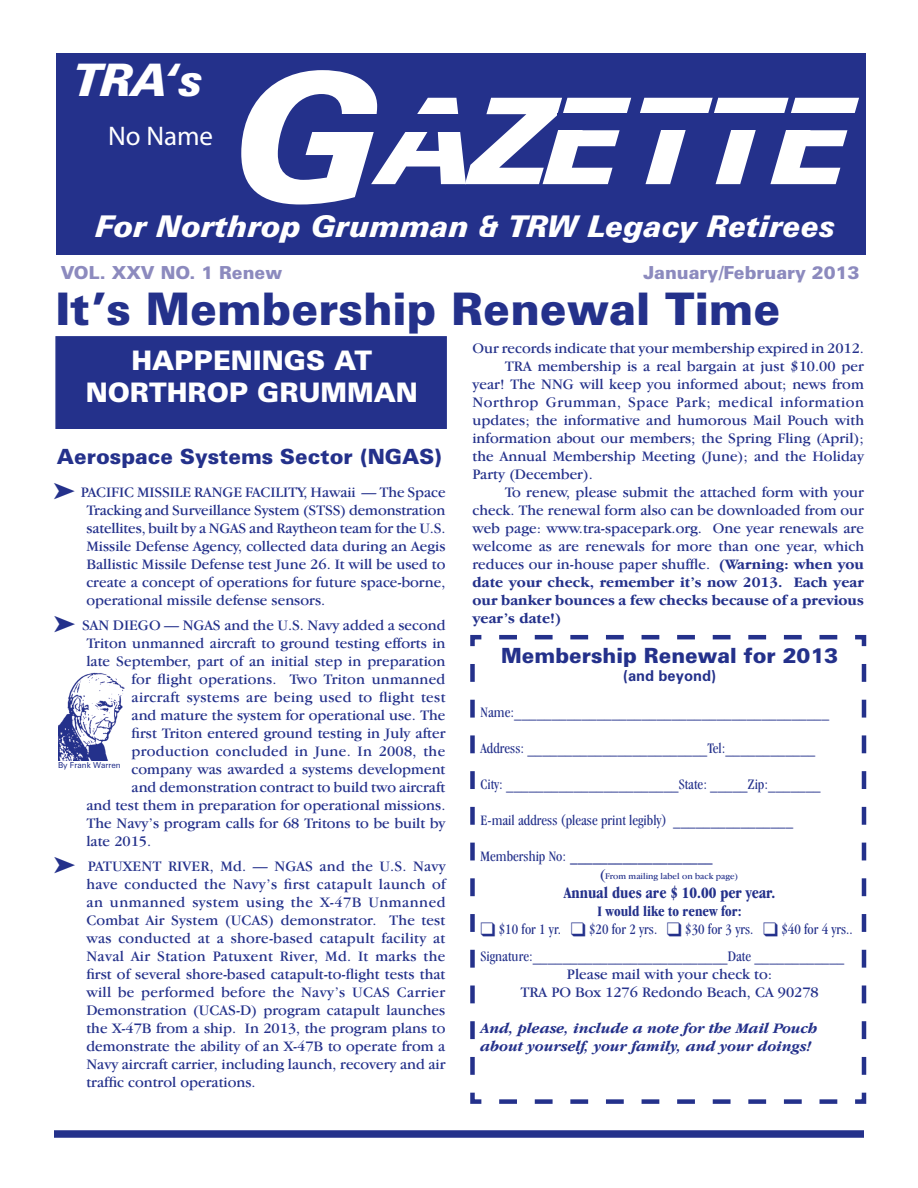
<style>
.page{position:relative;width:918px;height:1188px;background:#fff}
.page>*{position:absolute;margin:0;border:0;box-sizing:border-box;transform-origin:0 0}
.t1{font:italic 900 120px "Zurich BT";color:#fff}
.t2{font:900 45px "Zurich BT";color:#24318b}
.t3{font:italic 900 45px "Zurich BT";color:#fff}
.t4{font:italic 900 30px "Zurich BT";color:#fff}
.t5{font:900 27px/32.4px "Zurich BT";color:#fff;text-align:center}
.t6{font:italic 27px "Zurich BT";color:#fff}
.t7{font:900 21px "Zurich BT";color:#24318b}
.t8{font:900 18px "Zurich BT";color:#8c8abe}
.t9{font:700 condensed 16.5px "Garamond IT Cby BT";color:#24318b}
.t10{font:15px/18px "Garamond IT Cby BT";color:#24318b;text-align:justify}
.t11{font:condensed 15px/27px "Garamond IT Cby BT";color:#24318b}
.t12{font:700 15px "Garamond IT Cby BT";color:#24318b}
.t13{font:italic 700 15px/18px "Garamond IT Cby BT";color:#24318b}
.t14{font:15px "Garamond IT Cby BT";letter-spacing:.02em;color:#24318b}
.t15{font:15px "Garamond IT Cby BT";letter-spacing:.035em;color:#24318b}
.t16{font:700 condensed 15px "Garamond IT Cby BT";color:#24318b}
.t17{font:700 15px "Zurich BT";color:#24318b}
.t18{font:9px "Garamond IT Cby BT";color:#24318b}
.t19{font:8.25px "Zurich BT";color:#24318b}
.s1{font-size:180px}
.s2{font-weight:700}
.s3{font-stretch:condensed}
.s4{font-size:15px}
</style>
<div class="page">
<div style="left:54px;top:1130px;width:810px;height:8px;background:#24318b"></div>
<img style="left:59px;top:672px;width:66px;height:88px">
<div style="left:57px;top:53px;width:809px;height:202px;background:#24318b"></div>
<div style="left:55px;top:336px;width:392px;height:93px;background:#24318b;border:2px solid #24318b"></div>
<svg style="left:470px;top:634px;width:397px;height:470px"></svg>
<h2 class="t3" style="left:75px;top:53px;width:130px">TRA‘s</h2>
<h3 class="t6" style="left:108px;top:123px;width:107px">No Name</h3>
<h1 class="t1" style="left:235px;top:68px;width:623px"><span class="s1">G</span>AZETTE</h1>
<h3 class="t4" style="left:96px;top:208px;width:741px">For Northrop Grumman &amp; TRW Legacy Retirees</h3>
<p class="t8" style="left:61px;top:262px;width:223px">VOL. XXV NO. 1 Renew</p>
<p class="t8" style="left:643px;top:262px;width:217px">January/February 2013</p>
<h2 class="t2" style="left:55px;top:282px;width:727px">It’s Membership Renewal Time</h2>
<p class="t10" style="left:472px;top:339px;width:393px">Our records indicate that your membership expired in 2012.</p>
<p class="t10" style="left:505px;top:357px;width:361px">TRA membership is a real bargain at just $10.00 per</p>
<p class="t10" style="left:472px;top:375px;width:393px">year! The NNG will keep you informed about; news from</p>
<p class="t15" style="left:472px;top:393px;width:393px">Northrop Grumman, Space Park; medical information</p>
<p class="t10" style="left:472px;top:411px;width:393px">updates; the informative and humorous Mail Pouch with</p>
<p class="t10" style="left:472px;top:429px;width:393px">information about our members; the Spring Fling (April);</p>
<p class="t10" style="left:472px;top:447px;width:393px">the Annual Membership Meeting (June); and the Holiday</p>
<p class="t10" style="left:472px;top:465px;width:122px">Party (December).</p>
<p class="t10" style="left:505px;top:483px;width:361px">To renew, please submit the attached form with your</p>
<p class="t10" style="left:472px;top:501px;width:393px">check. The renewal form also can be downloaded from our</p>
<p class="t10" style="left:472px;top:519px;width:393px">web page: www.tra-spacepark.org. One year renewals are</p>
<p class="t10" style="left:472px;top:537px;width:393px">welcome as are renewals for more than one year, which</p>
<p class="t10" style="left:472px;top:555px;width:393px">reduces our in-house paper shuffle. <span class="s2">(Warning: when you</span></p>
<p class="t12" style="left:472px;top:574px;width:393px">date your check, remember it’s now 2013. Each year</p>
<p class="t12" style="left:472px;top:592px;width:393px">our banker bounces a few checks because of a previous</p>
<p class="t12" style="left:472px;top:610px;width:90px">year’s date!)</p>
<h3 class="t7" style="left:501px;top:642px;width:338px">Membership Renewal for 2013</h3>
<p class="t17" style="left:623px;top:666px;width:95px">(and beyond)</p>
<p class="t11" style="left:481px;top:698px;width:350px">Name:__________________________________________</p>
<p class="t11" style="left:481px;top:734px;width:336px">Address: ________________________Tel:____________</p>
<p class="t11" style="left:481px;top:770px;width:342px">City: _______________________State: _____Zip:_______</p>
<p class="t11" style="left:481px;top:806px;width:314px">E-mail address (please print legibly) ________________</p>
<p class="t10" style="left:481px;top:847px;width:234px"><span class="s3">Membership No:</span> ___________________</p>
<p class="t18" style="left:599px;top:870px;width:140px"><span class="s4">(</span>From mailing label on back page)</p>
<p class="t9" style="left:564px;top:883px;width:213px">Annual dues are $ 10.00 per year.</p>
<p class="t16" style="left:598px;top:903px;width:146px">I would like to renew for:</p>
<p class="t11" style="left:481px;top:916px;width:374px">❑ $10 for 1 yr. ❑ $20 for 2 yrs. ❑ $30 for 3 yrs. ❑ $40 for 4 yrs..<br>Signature:__________________________Date ____________</p>
<p class="t10" style="left:520px;top:965px;width:300px;text-align:center">Please mail with your check to:<br>TRA PO Box 1276 Redondo Beach, CA 90278</p>
<p class="t13" style="left:481px;top:1019px;width:338px">And, please, include a note for the Mail Pouch about yourself, your family, and your doings!</p>
<h3 class="t5" style="left:86px;top:344px;width:334px">HAPPENINGS AT<br>NORTHROP GRUMMAN</h3>
<h3 class="t7" style="left:57px;top:444px;width:387px">Aerospace Systems Sector (NGAS)</h3>
<p class="t10" style="left:86px;top:483px;width:361px;text-indent:-6px">PACIFIC MISSILE RANGE FACILITY, Hawaii — The Space Tracking and Surveillance System (STSS) demonstration satellites, built by a NGAS and Raytheon team for the U.S.<br>Missile Defense Agency, collected data during an Aegis Ballistic Missile Defense test June 26. It will be used to create a concept of operations for future space-borne, operational missile defense sensors.</p>
<p class="t10" style="left:82px;top:616px;width:365px">SAN DIEGO — NGAS and the U.S. Navy added a second</p>
<p class="t10" style="left:86px;top:634px;width:361px">Triton unmanned aircraft to ground testing efforts in</p>
<p class="t10" style="left:86px;top:652px;width:361px">late September, part of an initial step in preparation</p>
<p class="t10" style="left:132px;top:670px;width:315px">for flight operations. Two Triton unmanned</p>
<p class="t14" style="left:132px;top:688px;width:316px">aircraft systems are being used to flight test</p>
<p class="t10" style="left:132px;top:706px;width:315px">and mature the system for operational use. The</p>
<p class="t10" style="left:132px;top:724px;width:315px">first Triton entered ground testing in July after</p>
<p class="t14" style="left:132px;top:742px;width:315px">production concluded in June. In 2008, the</p>
<p class="t10" style="left:132px;top:760px;width:315px">company was awarded a systems development</p>
<p class="t10" style="left:132px;top:778px;width:315px">and demonstration contract to build two aircraft</p>
<p class="t10" style="left:86px;top:796px;width:361px">and test them in preparation for operational missions.</p>
<p class="t10" style="left:86px;top:814px;width:361px">The Navy’s program calls for 68 Tritons to be built by</p>
<p class="t10" style="left:86px;top:832px;width:66px">late 2015.</p>
<p class="t10" style="left:86px;top:857px;width:361px">PATUXENT RIVER, Md. — NGAS and the U.S. Navy have conducted the Navy’s first catapult launch of an unmanned system using the X-47B Unmanned Combat Air System (UCAS) demonstrator. The test was conducted at a shore-based catapult facility at Naval Air Station Patuxent River, Md. It marks the first of several shore-based catapult-to-flight tests that will be performed before the Navy’s UCAS Carrier Demonstration (UCAS-D) program catapult launches the X-47B from a ship. In 2013, the program plans to demonstrate the ability of an X-47B to operate from a Navy aircraft carrier, including launch, recovery and air traffic control operations.</p>
<p class="t19" style="left:58px;top:761px;width:64px">By Frank Warren</p>
</div>
